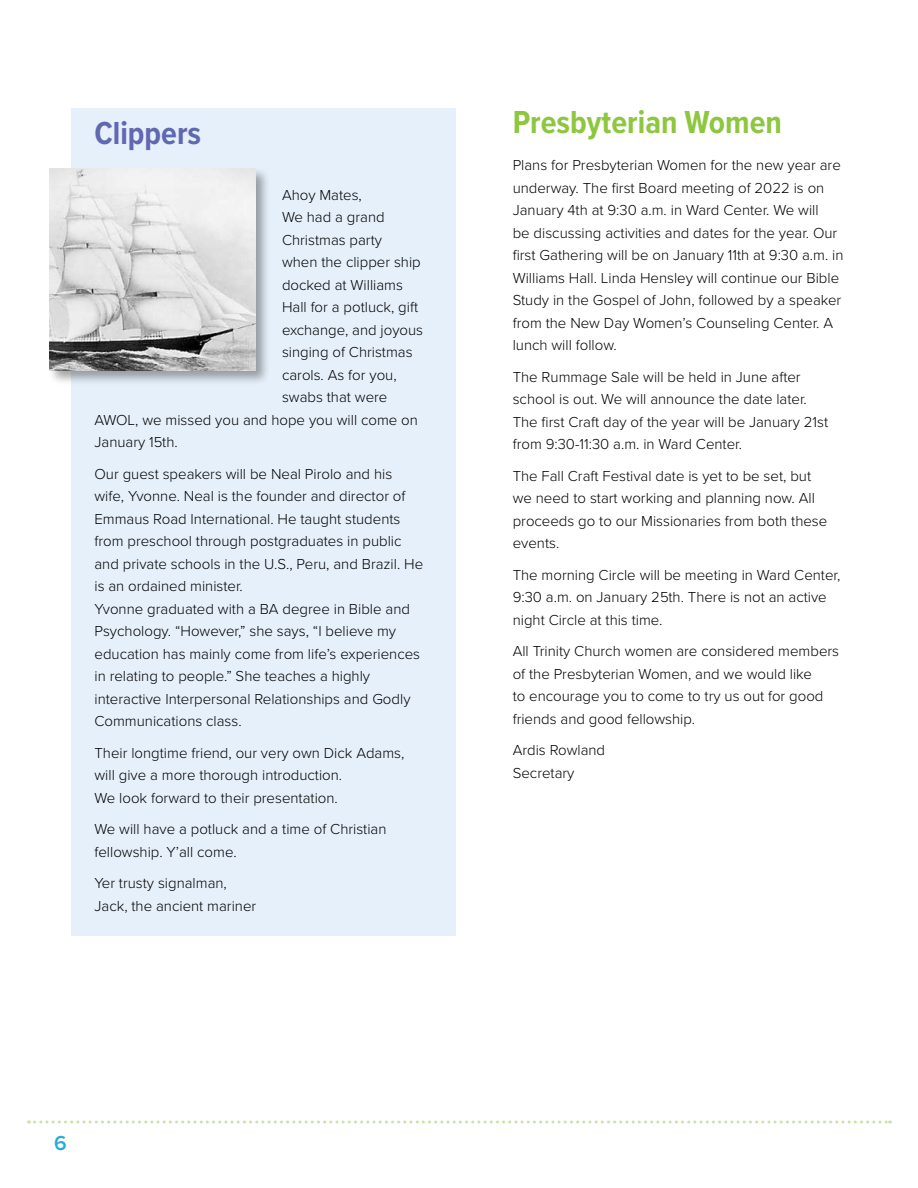
<style>
.page{position:relative;width:918px;height:1188px;background:#fff}
.page>*{position:absolute;margin:0;border:0;box-sizing:border-box;transform-origin:0 0}
.t1{font:700 33px "Proxima Nova Cond";color:#8dc63f}
.t2{font:700 33px "Proxima Nova Cond";color:#6069b0}
.t3{font:600 21px "Proxima Nova";color:#28aae1}
.t4{font:300 15px/22.5px "Proxima Nova";color:#000}
</style>
<div class="page">
<div style="left:71px;top:108px;width:385px;height:827px;background:#e6f0fa"></div>
<svg style="left:35px;top:1120px;width:856px;height:4px"></svg>
<div style="left:47px;top:167px;width:223px;height:219px;background:#000;opacity:.35"></div>
<img style="left:50px;top:169px;width:205px;height:201px">
<h1 class="t2" style="left:94px;top:109px;width:108px">Clippers</h1>
<h1 class="t1" style="left:513px;top:98px;width:271px">Presbyterian Women</h1>
<p class="t4" style="left:282px;top:183px;width:81px">Ahoy Mates,</p>
<p class="t4" style="left:282px;top:205px;width:104px">We had a grand</p>
<p class="t4" style="left:282px;top:228px;width:102px">Christmas party</p>
<p class="t4" style="left:282px;top:250px;width:140px">when the clipper ship</p>
<p class="t4" style="left:282px;top:273px;width:122px">docked at Williams</p>
<p class="t4" style="left:282px;top:295px;width:138px">Hall for a potluck, gift</p>
<p class="t4" style="left:282px;top:318px;width:143px">exchange, and joyous</p>
<p class="t4" style="left:282px;top:340px;width:132px">singing of Christmas</p>
<p class="t4" style="left:282px;top:363px;width:116px">carols. As for you,</p>
<p class="t4" style="left:282px;top:385px;width:107px">swabs that were</p>
<p class="t4" style="left:95px;top:408px;width:325px">AWOL, we missed you and hope you will come on</p>
<p class="t4" style="left:95px;top:430px;width:85px">January 15th.</p>
<p class="t4" style="left:95px;top:462px;width:330px">Our guest speakers will be Neal Pirolo and his wife, Yvonne. Neal is the founder and director of Emmaus Road International. He taught students from preschool through postgraduates in public and private schools in the U.S., Peru, and Brazil. He is an ordained minister.<br>Yvonne graduated with a BA degree in Bible and Psychology. “However,” she says, “I believe my education has mainly come from life’s experiences in relating to people.” She teaches a highly interactive Interpersonal Relationships and Godly Communications class.</p>
<p class="t4" style="left:95px;top:741px;width:311px">Their longtime friend, our very own Dick Adams, will give a more thorough introduction.<br>We look forward to their presentation.</p>
<p class="t4" style="left:95px;top:817px;width:294px">We will have a potluck and a time of Christian fellowship. Y’all come.</p>
<p class="t4" style="left:95px;top:871px;width:163px">Yer trusty signalman,<br>Jack, the ancient mariner</p>
<p class="t4" style="left:513px;top:153px;width:332px">Plans for Presbyterian Women for the new year are underway. The first Board meeting of 2022 is on January 4th at 9:30 a.m. in Ward Center. We will<br>be discussing activities and dates for the year. Our first Gathering will be on January 11th at 9:30 a.m. in Williams Hall. Linda Hensley will continue our Bible Study in the Gospel of John, followed by a speaker from the New Day Women’s Counseling Center. A lunch will follow.</p>
<p class="t4" style="left:513px;top:365px;width:317px">The Rummage Sale will be held in June after school is out. We will announce the date later.<br>The first Craft day of the year will be January 21st from 9:30-11:30 a.m. in Ward Center.</p>
<p class="t4" style="left:513px;top:464px;width:316px">The Fall Craft Festival date is yet to be set, but we need to start working and planning now. All proceeds go to our Missionaries from both these events.</p>
<p class="t4" style="left:513px;top:563px;width:329px">The morning Circle will be meeting in Ward Center,<br>9:30 a.m. on January 25th. There is not an active night Circle at this time.</p>
<p class="t4" style="left:513px;top:639px;width:328px">All Trinity Church women are considered members of the Presbyterian Women, and we would like<br>to encourage you to come to try us out for good friends and good fellowship.</p>
<p class="t4" style="left:513px;top:738px;width:94px">Ardis Rowland<br>Secretary</p>
<h2 class="t3" style="left:54px;top:1127px;width:14px">6</h2>
</div>
